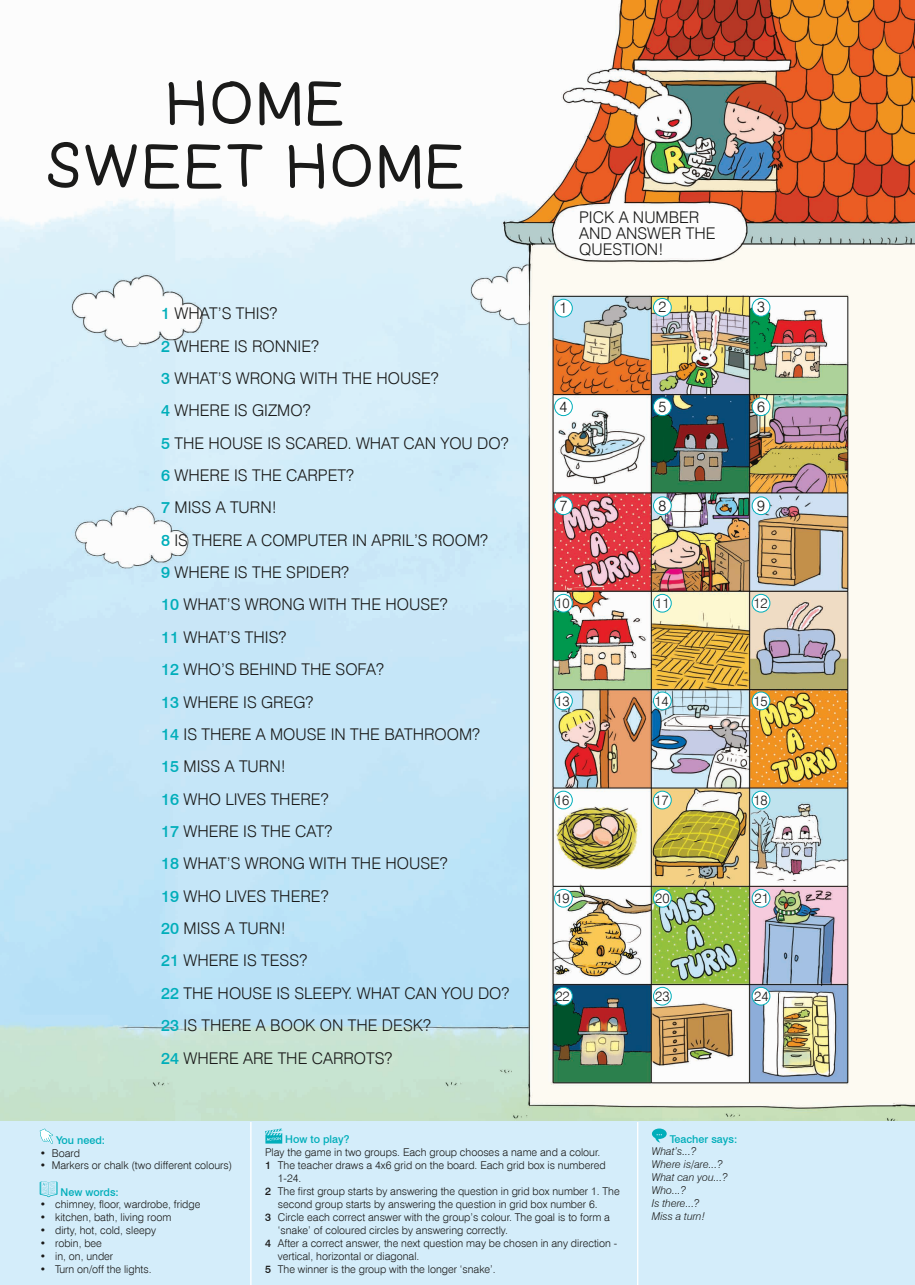
<style>
.page{position:relative;width:915px;height:1285px;background:#fff}
.page>*{position:absolute;margin:0;border:0;box-sizing:border-box;transform-origin:0 0}
.t1{font:58.72px/62.8px "April";color:#1a1a19;text-align:center}
.t2{font:300 16.2px/32.3px "PI Swiss 721";color:#1a1a19}
.t3{font:300 14.85px "PI Swiss 721";color:#1a1a19}
.t4{font:300 13.5px "PI Swiss 721";color:#1a1a19}
.t5{font:300 10.73px "PI Swiss 721";color:#1a1a19}
.t6{font:italic 300 10.73px/12.9px "PI Swiss 721";color:#1a1a19}
.t7{font:500 10.73px "PI Swiss 721";color:#00aeba}
.s1{font-weight:500;color:#00aeba}
.s2{font-weight:500}
</style>
<div class="page">
<img style="left:0;top:0;width:914px;height:1121px">
<div style="left:653px;top:298px;width:18px;height:18px;background:#fff;border-radius:50%"></div>
<div style="left:652px;top:298px;width:19px;height:18px;border:1px solid #00aeba;border-radius:50%"></div>
<div style="left:653px;top:398px;width:18px;height:17px;background:#fff;border-radius:50%"></div>
<div style="left:652px;top:397px;width:19px;height:19px;border:1px solid #00aeba;border-radius:50%"></div>
<div style="left:653px;top:497px;width:18px;height:17px;background:#fff;border-radius:50%"></div>
<div style="left:652px;top:496px;width:19px;height:19px;border:1px solid #00aeba;border-radius:50%"></div>
<div style="left:653px;top:594px;width:18px;height:18px;background:#fff;border-radius:50%"></div>
<div style="left:652px;top:594px;width:19px;height:18px;border:1px solid #00aeba;border-radius:50%"></div>
<div style="left:653px;top:692px;width:18px;height:17px;background:#fff;border-radius:50%"></div>
<div style="left:652px;top:691px;width:19px;height:19px;border:1px solid #00aeba;border-radius:50%"></div>
<div style="left:653px;top:791px;width:18px;height:17px;background:#fff;border-radius:50%"></div>
<div style="left:652px;top:790px;width:19px;height:19px;border:1px solid #00aeba;border-radius:50%"></div>
<div style="left:653px;top:889px;width:18px;height:17px;background:#fff;border-radius:50%"></div>
<div style="left:652px;top:888px;width:19px;height:19px;border:1px solid #00aeba;border-radius:50%"></div>
<div style="left:653px;top:987px;width:18px;height:17px;background:#fff;border-radius:50%"></div>
<div style="left:652px;top:986px;width:19px;height:19px;border:1px solid #00aeba;border-radius:50%"></div>
<div style="left:554px;top:398px;width:18px;height:17px;background:#fff;border-radius:50%"></div>
<div style="left:554px;top:397px;width:18px;height:19px;border:1px solid #00aeba;border-radius:50%"></div>
<div style="left:554px;top:497px;width:18px;height:17px;background:#fff;border-radius:50%"></div>
<div style="left:554px;top:496px;width:18px;height:19px;border:1px solid #00aeba;border-radius:50%"></div>
<div style="left:554px;top:594px;width:18px;height:18px;background:#fff;border-radius:50%"></div>
<div style="left:554px;top:594px;width:18px;height:18px;border:1px solid #00aeba;border-radius:50%"></div>
<div style="left:554px;top:692px;width:18px;height:17px;background:#fff;border-radius:50%"></div>
<div style="left:554px;top:691px;width:18px;height:19px;border:1px solid #00aeba;border-radius:50%"></div>
<div style="left:554px;top:791px;width:18px;height:17px;background:#fff;border-radius:50%"></div>
<div style="left:554px;top:790px;width:18px;height:19px;border:1px solid #00aeba;border-radius:50%"></div>
<div style="left:554px;top:889px;width:18px;height:17px;background:#fff;border-radius:50%"></div>
<div style="left:554px;top:888px;width:18px;height:19px;border:1px solid #00aeba;border-radius:50%"></div>
<div style="left:554px;top:987px;width:18px;height:17px;background:#fff;border-radius:50%"></div>
<div style="left:554px;top:986px;width:18px;height:19px;border:1px solid #00aeba;border-radius:50%"></div>
<div style="left:751px;top:298px;width:18px;height:18px;background:#fff;border-radius:50%"></div>
<div style="left:751px;top:298px;width:19px;height:18px;border:1px solid #00aeba;border-radius:50%"></div>
<div style="left:751px;top:398px;width:18px;height:17px;background:#fff;border-radius:50%"></div>
<div style="left:751px;top:397px;width:19px;height:19px;border:1px solid #00aeba;border-radius:50%"></div>
<div style="left:751px;top:497px;width:18px;height:17px;background:#fff;border-radius:50%"></div>
<div style="left:751px;top:496px;width:19px;height:19px;border:1px solid #00aeba;border-radius:50%"></div>
<div style="left:751px;top:594px;width:18px;height:18px;background:#fff;border-radius:50%"></div>
<div style="left:751px;top:594px;width:19px;height:18px;border:1px solid #00aeba;border-radius:50%"></div>
<div style="left:751px;top:692px;width:18px;height:17px;background:#fff;border-radius:50%"></div>
<div style="left:751px;top:691px;width:19px;height:19px;border:1px solid #00aeba;border-radius:50%"></div>
<div style="left:751px;top:791px;width:18px;height:17px;background:#fff;border-radius:50%"></div>
<div style="left:751px;top:790px;width:19px;height:19px;border:1px solid #00aeba;border-radius:50%"></div>
<div style="left:751px;top:889px;width:18px;height:17px;background:#fff;border-radius:50%"></div>
<div style="left:751px;top:888px;width:19px;height:19px;border:1px solid #00aeba;border-radius:50%"></div>
<div style="left:751px;top:987px;width:18px;height:17px;background:#fff;border-radius:50%"></div>
<div style="left:751px;top:986px;width:19px;height:19px;border:1px solid #00aeba;border-radius:50%"></div>
<div style="left:554px;top:299px;width:18px;height:18px;background:#fff;border-radius:50%"></div>
<div style="left:554px;top:299px;width:18px;height:18px;border:1px solid #00aeba;border-radius:50%"></div>
<div style="left:0;top:1121px;width:914px;height:163px;background:#d4edfa"></div>
<svg style="left:265px;top:1128px;width:17px;height:15px"></svg>
<svg style="left:40px;top:1128px;width:13px;height:15px"></svg>
<svg style="left:40px;top:1181px;width:17px;height:15px"></svg>
<svg style="left:652px;top:1128px;width:14px;height:14px"></svg>
<hr style="left:250px;top:1121px;width:1px;height:163px;background:#fff">
<hr style="left:636px;top:1121px;width:2px;height:163px;background:#fff">
<h1 class="t1" style="left:46px;top:76px;width:424px">HOME<br>SWEET HOME</h1>
<p class="t2" style="left:161px;top:296px;width:350px"><span class="s1">1</span> WHAT’S THIS?<br><span class="s1">2</span> WHERE IS RONNIE?<br><span class="s1">3</span> WHAT’S WRONG WITH THE HOUSE?<br><span class="s1">4</span> WHERE IS GIZMO?<br><span class="s1">5</span> THE HOUSE IS SCARED. WHAT CAN YOU DO?<br><span class="s1">6</span> WHERE IS THE CARPET?<br><span class="s1">7</span> MISS A TURN!<br><span class="s1">8</span> IS THERE A COMPUTER IN APRIL’S ROOM?<br><span class="s1">9</span> WHERE IS THE SPIDER?<br><span class="s1">10</span> WHAT’S WRONG WITH THE HOUSE?<br><span class="s1">11</span> WHAT’S THIS?<br><span class="s1">12</span> WHO’S BEHIND THE SOFA?<br><span class="s1">13</span> WHERE IS GREG?<br><span class="s1">14</span> IS THERE A MOUSE IN THE BATHROOM?<br><span class="s1">15</span> MISS A TURN!<br><span class="s1">16</span> WHO LIVES THERE?<br><span class="s1">17</span> WHERE IS THE CAT?<br><span class="s1">18</span> WHAT’S WRONG WITH THE HOUSE?<br><span class="s1">19</span> WHO LIVES THERE?<br><span class="s1">20</span> MISS A TURN!<br><span class="s1">21</span> WHERE IS TESS?<br><span class="s1">22</span> THE HOUSE IS SLEEPY. WHAT CAN YOU DO?<br><span class="s1">23</span> IS THERE A BOOK ON THE DESK?<br><span class="s1">24</span> WHERE ARE THE CARROTS?</p>
<h2 class="t2" style="left:579px;top:208px;width:138px;line-height:16.2px">PICK A NUMBER<br>AND ANSWER THE<br>QUESTION!</h2>
<h3 class="t3" style="left:559px;top:298px;width:9px">1</h3>
<h3 class="t3" style="left:658px;top:297px;width:9px">2</h3>
<h3 class="t3" style="left:756px;top:297px;width:9px">3</h3>
<h3 class="t3" style="left:559px;top:396px;width:9px">4</h3>
<h3 class="t3" style="left:658px;top:396px;width:9px">5</h3>
<h3 class="t3" style="left:756px;top:396px;width:9px">6</h3>
<h3 class="t3" style="left:559px;top:495px;width:9px">7</h3>
<h3 class="t3" style="left:658px;top:495px;width:9px">8</h3>
<h3 class="t3" style="left:756px;top:495px;width:9px">9</h3>
<p class="t4" style="left:555px;top:594px;width:16px">10</p>
<p class="t4" style="left:655px;top:594px;width:16px">11</p>
<p class="t4" style="left:753px;top:594px;width:16px">12</p>
<p class="t4" style="left:555px;top:692px;width:16px">13</p>
<p class="t4" style="left:654px;top:691px;width:16px">14</p>
<p class="t4" style="left:753px;top:691px;width:16px">15</p>
<p class="t4" style="left:555px;top:791px;width:16px">16</p>
<p class="t4" style="left:654px;top:790px;width:16px">17</p>
<p class="t4" style="left:753px;top:790px;width:16px">18</p>
<p class="t4" style="left:555px;top:889px;width:16px">19</p>
<p class="t4" style="left:655px;top:889px;width:16px">20</p>
<p class="t4" style="left:754px;top:889px;width:16px">21</p>
<p class="t4" style="left:555px;top:987px;width:16px">22</p>
<p class="t4" style="left:655px;top:986px;width:16px">23</p>
<p class="t4" style="left:754px;top:986px;width:16px">24</p>
<p class="t7" style="left:56px;top:1132px;width:51px">You need:</p>
<p class="t5" style="left:40px;top:1145px;width:42px">• Board</p>
<p class="t5" style="left:40px;top:1158px;width:194px">• Markers or chalk (two different colours)</p>
<p class="t7" style="left:60px;top:1184px;width:60px">New words:</p>
<p class="t5" style="left:40px;top:1197px;width:162px">• chimney, floor, wardrobe, fridge</p>
<p class="t5" style="left:40px;top:1210px;width:133px">• kitchen, bath, living room</p>
<p class="t5" style="left:40px;top:1223px;width:118px">• dirty, hot, cold, sleepy</p>
<p class="t5" style="left:40px;top:1235px;width:64px">• robin, bee</p>
<p class="t5" style="left:40px;top:1248px;width:75px">• in, on, under</p>
<p class="t5" style="left:40px;top:1261px;width:113px">• Turn on/off the lights.</p>
<p class="t7" style="left:285px;top:1132px;width:66px">How to play?</p>
<p class="t5" style="left:265px;top:1145px;width:336px">Play the game in two groups. Each group chooses a name and a colour.</p>
<p class="t5" style="left:265px;top:1158px;width:342px"><span class="s2">1</span> The teacher draws a 4x6 grid on the board. Each grid box is numbered</p>
<p class="t5" style="left:278px;top:1170px;width:25px">1-24.</p>
<p class="t5" style="left:265px;top:1183px;width:356px"><span class="s2">2</span> The first group starts by answering the question in grid box number 1. The</p>
<p class="t5" style="left:278px;top:1196px;width:321px">second group starts by answering the question in grid box number 6.</p>
<p class="t5" style="left:265px;top:1209px;width:346px"><span class="s2">3</span> Circle each correct answer with the group’s colour. The goal is to form a</p>
<p class="t5" style="left:278px;top:1222px;width:231px">‘snake’ of coloured circles by answering correctly.</p>
<p class="t5" style="left:265px;top:1235px;width:353px"><span class="s2">4</span> After a correct answer, the next question may be chosen in any direction -</p>
<p class="t5" style="left:278px;top:1248px;width:143px">vertical, horizontal or diagonal.</p>
<p class="t5" style="left:265px;top:1261px;width:232px"><span class="s2">5</span> The winner is the group with the longer ‘snake’.</p>
<p class="t7" style="left:669px;top:1131px;width:69px">Teacher says:</p>
<p class="t6" style="left:651px;top:1144px;width:77px">What’s...?<br>Where is/are...?<br>What can you...?<br>Who...?<br>Is there...?<br>Miss a turn!</p>
</div>
